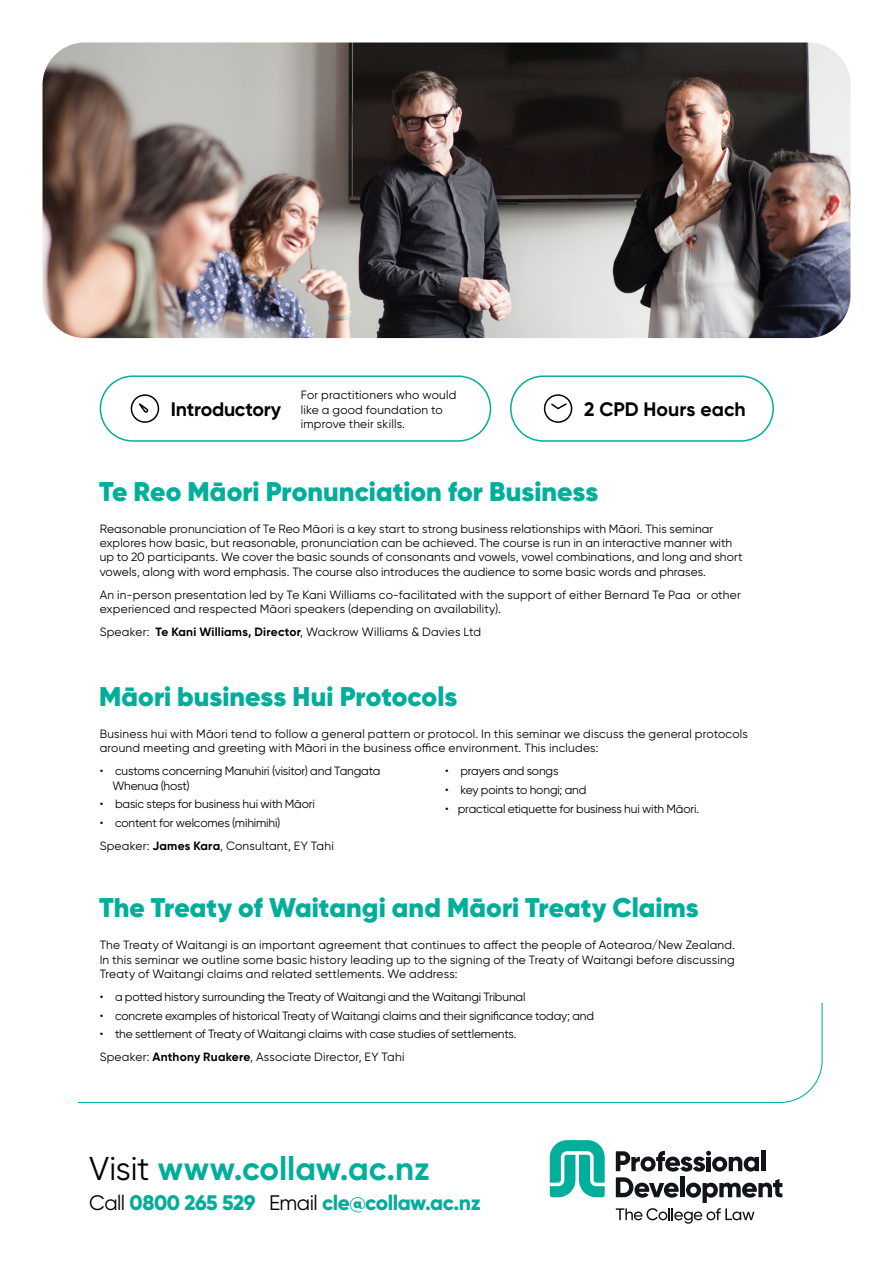
<style>
.page{position:relative;width:893px;height:1263px;background:#fff}
.page>*{position:absolute;margin:0;border:0;box-sizing:border-box;transform-origin:0 0}
.t1{font:700 33px "Gilroy";color:#00ae9a}
.t2{font:900 27px "Gilroy";color:#00ae9a}
.t3{font:800 21px "Gilroy";letter-spacing:-.025em;color:#00ae9a}
.t4{font:700 19.5px "Gilroy";letter-spacing:-.005em;color:#000}
.t5{font:12px/14.4px "Gilroy";letter-spacing:.005em;color:#000}
.t6{font:12px "Gilroy";letter-spacing:-.015em;color:#000}
.s1{font-weight:700}
.s2{font-weight:400;color:#000}
</style>
<div class="page">
<img style="left:43px;top:43px;width:807px;height:295px">
<svg style="left:77px;top:1002px;width:746px;height:101px"></svg>
<svg style="left:550px;top:1140px;width:55px;height:57px"></svg>
<hr style="left:761px;top:1150px;width:4px;height:21px;background:#121518">
<hr style="left:680px;top:1176px;width:4px;height:21px;background:#121518">
<svg style="left:616px;top:1150px;width:143px;height:21px"></svg>
<svg style="left:616px;top:1177px;width:166px;height:47px"></svg>
<svg style="left:544px;top:394px;width:28px;height:29px"></svg>
<div style="left:510px;top:375px;width:264px;height:67px;border:2px solid #00ae9a;border-radius:32px"></div>
<div style="left:100px;top:375px;width:391px;height:67px;border:2px solid #00ae9a;border-radius:32px"></div>
<svg style="left:131px;top:394px;width:28px;height:29px"></svg>
<h3 class="t4" style="left:171px;top:397px;width:112px">Introductory</h3>
<p class="t5" style="left:301px;top:388px;width:157px">For practitioners who would like a good foundation to improve their skills.</p>
<h3 class="t4" style="left:584px;top:397px;width:163px">2 CPD Hours each</h3>
<h2 class="t2" style="left:99px;top:474px;width:501px">Te Reo Māori Pronunciation for Business</h2>
<p class="t5" style="left:100px;top:521px;width:644px">Reasonable pronunciation of Te Reo Māori is a key start to strong business relationships with Māori. This seminar explores how basic, but reasonable, pronunciation can be achieved. The course is run in an interactive manner with up to 20 participants. We cover the basic sounds of consonants and vowels, vowel combinations, and long and short vowels, along with word emphasis. The course also introduces the audience to some basic words and phrases.</p>
<p class="t5" style="left:100px;top:587px;width:643px">An in-person presentation led by Te Kani Williams co-facilitated with the support of either Bernard Te Paa or other experienced and respected Māori speakers (depending on availability).</p>
<p class="t5" style="left:100px;top:624px;width:383px">Speaker: <span class="s1">Te Kani Williams, Director</span>, Wackrow Williams &amp; Davies Ltd</p>
<h2 class="t2" style="left:99px;top:679px;width:360px">Māori business Hui Protocols</h2>
<p class="t5" style="left:100px;top:726px;width:650px">Business hui with Māori tend to follow a general pattern or protocol. In this seminar we discuss the general protocols around meeting and greeting with Māori in the business office environment. This includes:</p>
<p class="t5" style="left:112px;top:764px;width:269px;text-indent:-13px">• customs concerning Manuhiri (visitor) and Tangata<br>Whenua (host)</p>
<p class="t6" style="left:100px;top:797px;width:217px">• basic steps for business hui with Māori</p>
<p class="t6" style="left:100px;top:815px;width:182px">• content for welcomes (mihimihi)</p>
<p class="t6" style="left:445px;top:764px;width:115px">• prayers and songs</p>
<p class="t6" style="left:445px;top:782px;width:143px">• key points to hongi; and</p>
<p class="t6" style="left:445px;top:801px;width:256px">• practical etiquette for business hui with Māori.</p>
<p class="t5" style="left:100px;top:838px;width:236px">Speaker: <span class="s1">James Kara</span>, Consultant, EY Tahi</p>
<h2 class="t2" style="left:99px;top:891px;width:601px">The Treaty of Waitangi and Māori Treaty Claims</h2>
<p class="t5" style="left:100px;top:938px;width:637px;text-align:justify">The Treaty of Waitangi is an important agreement that continues to affect the people of Aotearoa/New Zealand.<br>In this seminar we outline some basic history leading up to the signing of the Treaty of Waitangi before discussing Treaty of Waitangi claims and related settlements. We address:</p>
<p class="t5" style="left:100px;top:989px;width:427px">• a potted history surrounding the Treaty of Waitangi and the Waitangi Tribunal</p>
<p class="t5" style="left:100px;top:1008px;width:496px">• concrete examples of historical Treaty of Waitangi claims and their significance today; and</p>
<p class="t5" style="left:100px;top:1022px;width:418px;line-height:23px">• the settlement of Treaty of Waitangi claims with case studies of settlements.<br>Speaker: <span class="s1">Anthony Ruakere</span>, Associate Director, EY Tahi</p>
<h1 class="t1" style="left:89px;top:1148px;width:342px"><span class="s2">Visit</span> www.collaw.ac.nz</h1>
<h3 class="t3" style="left:89px;top:1189px;width:393px"><span class="s2">Call</span> 0800 265 529 <span class="s2">Email</span> cle@collaw.ac.nz</h3>
</div>
